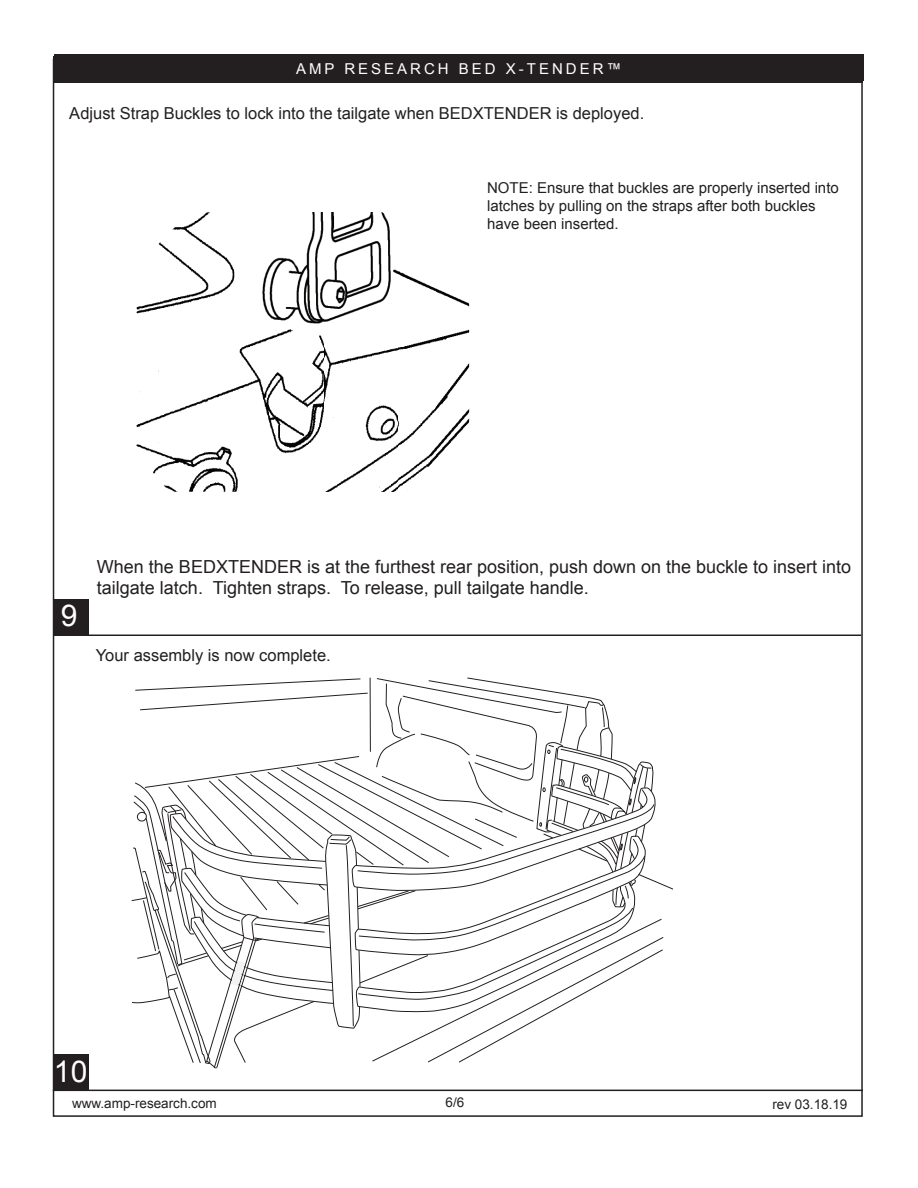
<style>
.page{position:relative;width:918px;height:1188px;background:#fff}
.page>*{position:absolute;margin:0;border:0;box-sizing:border-box;transform-origin:0 0}
.t1{font:30px "Arial";color:#fff}
.t2{font:18px/21.6px "Arial";color:#231f20}
.t3{font:16.5px "Arial";color:#231f20}
.t4{font:15px/18px "Arial";color:#231f20}
.t5{font:15px "Myriad Pro";letter-spacing:.2em;color:#fff}
.t6{font:15px "Arial";letter-spacing:.2em;color:#fff}
.t7{font:13.5px "Arial";color:#231f20}
</style>
<div class="page">
<div style="left:54px;top:55px;width:809px;height:26px;background:#231f20"></div>
<div style="left:54px;top:599px;width:35px;height:36px;background:#231f20"></div>
<div style="left:54px;top:56px;width:809px;height:27px;background:#231f20"></div>
<hr style="left:53px;top:1090px;width:810px;height:1px;background:#231f20">
<hr style="left:54px;top:634px;width:807px;height:2px;background:#231f20">
<div style="left:54px;top:1054px;width:34px;height:36px;background:#231f20"></div>
<svg style="left:131px;top:677px;width:541px;height:392px"></svg>
<img style="left:136px;top:212px;width:189px;height:280px">
<img style="left:398px;top:272px;width:71px;height:218px">
<img style="left:325px;top:348px;width:73px;height:144px">
<img style="left:257px;top:212px;width:143px;height:115px">
<p class="t6" style="left:296px;top:59px;width:327px">AMP RESEARCH BED X-TENDER™</p>
<p class="t5" style="left:321px;top:62px;width:278px">AMP RESEARCH BED X-TENDER™</p>
<p class="t3" style="left:69px;top:102px;width:576px">Adjust Strap Buckles to lock into the tailgate when BEDXTENDER is deployed.</p>
<p class="t4" style="left:487px;top:179px;width:353px">NOTE: Ensure that buckles are properly inserted into latches by pulling on the straps after both buckles have been inserted.</p>
<h1 class="t1" style="left:61px;top:596px;width:18px">9</h1>
<p class="t2" style="left:97px;top:556px;width:756px">When the BEDXTENDER is at the furthest rear position, push down on the buckle to insert into tailgate latch. Tighten straps. To release, pull tailgate handle.</p>
<p class="t3" style="left:96px;top:644px;width:237px">Your assembly is now complete.</p>
<h1 class="t1" style="left:54px;top:1052px;width:35px">10</h1>
<p class="t7" style="left:72px;top:1094px;width:146px">www.amp-research.com</p>
<p class="t7" style="left:446px;top:1094px;width:20px">6/6</p>
<p class="t7" style="left:772px;top:1095px;width:77px">rev 03.18.19</p>
</div>
